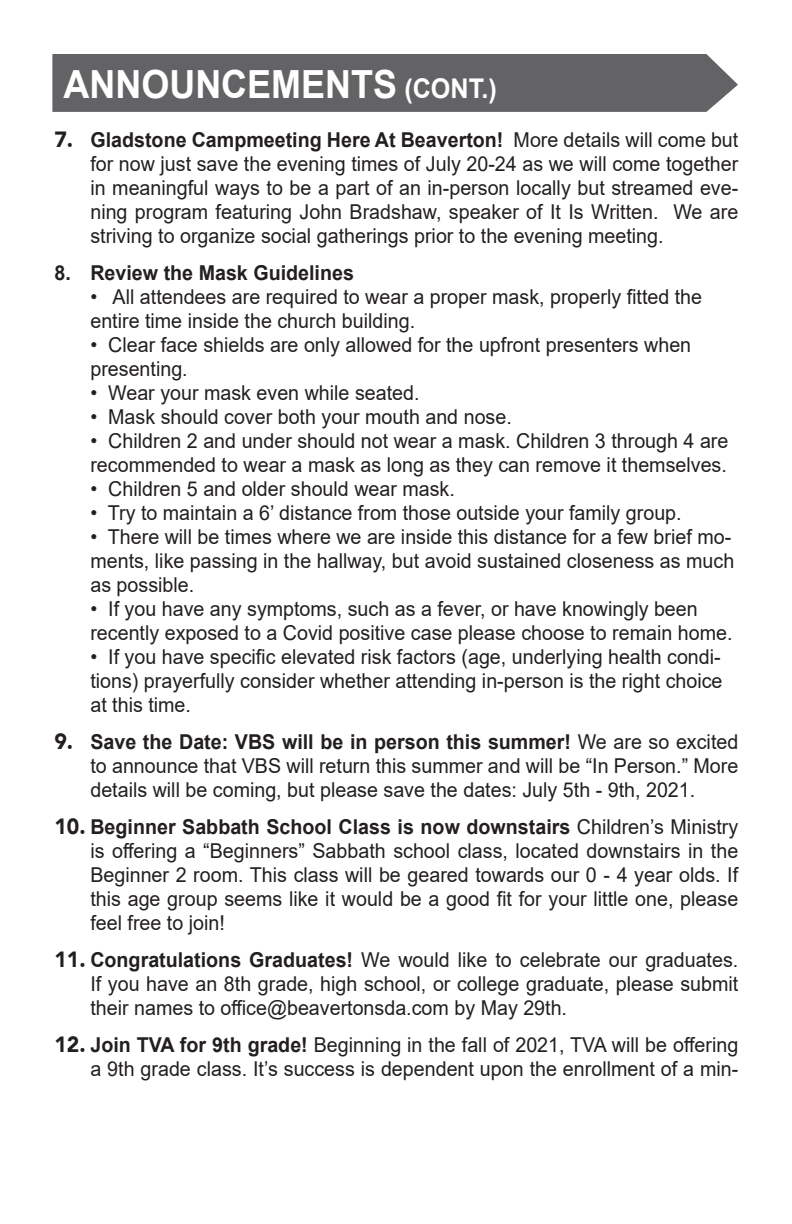
<style>
.page{position:relative;width:792px;height:1224px;background:#fff}
.page>*{position:absolute;margin:0;border:0;box-sizing:border-box;transform-origin:0 0}
.Paragraph_Style_5{font:700 38.8px "Arial";color:#fff;scale:.93 1}
.t1{font:20.4px/24px "Arial";color:#231f20;text-align:justify;scale:.96 1}
.t2{font:700 20.4px "Arial";color:#231f20;scale:.96 1}
.s1{font-size:27.2px}
.s2{font-family:"Avenir";font-weight:900;font-size:22px}
.s3{font-weight:700}
</style>
<div class="page">
<div style="left:52px;top:54px;width:686px;height:58px;background:#636366"></div>
<p class="Paragraph_Style_5" style="left:63px;top:57px;width:468px">ANNOUNCEMENTS <span class="s1">(CONT.)</span></p>
<p class="t1" style="left:90px;top:128px;width:676px;text-indent:-36px"><span class="s2">7.</span> <span class="s3">Gladstone Campmeeting Here At Beaverton!</span> More details will come but for now just save the evening times of July 20-24 as we will come together in meaningful ways to be a part of an in-person locally but streamed eve&shy;ning program featuring John Bradshaw, speaker of It Is Written. We are striving to organize social gatherings prior to the evening meeting.</p>
<p class="t2" style="left:54px;top:259px;width:314px">8. Review the Mask Guidelines</p>
<p class="t1" style="left:90px;top:285px;width:639px">• All attendees are required to wear a proper mask, properly fitted the entire time inside the church building.</p>
<p class="t1" style="left:90px;top:333px;width:627px">• Clear face shields are only allowed for the upfront presenters when presenting.</p>
<p class="t1" style="left:90px;top:381px;width:344px">• Wear your mask even while seated.</p>
<p class="t1" style="left:90px;top:405px;width:441px">• Mask should cover both your mouth and nose.</p>
<p class="t1" style="left:90px;top:429px;width:666px">• Children 2 and under should not wear a mask. Children 3 through 4 are recommended to wear a mask as long as they can remove it themselves.</p>
<p class="t1" style="left:90px;top:477px;width:381px">• Children 5 and older should wear mask.</p>
<p class="t1" style="left:90px;top:501px;width:617px">• Try to maintain a 6’ distance from those outside your family group.</p>
<p class="t1" style="left:90px;top:525px;width:672px;text-align:left">• There will be times where we are inside this distance for a few brief mo&shy;ments, like passing in the hallway, but avoid sustained closeness as much as possible.</p>
<p class="t1" style="left:90px;top:597px;width:670px">• If you have any symptoms, such as a fever, or have knowingly been recently exposed to a Covid positive case please choose to remain home.</p>
<p class="t1" style="left:90px;top:645px;width:660px">• If you have specific elevated risk factors (age, underlying health condi&shy;tions) prayerfully consider whether attending in-person is the right choice at this time.</p>
<p class="t1" style="left:90px;top:730px;width:676px;text-indent:-36px"><span class="s2">9.</span> <span class="s3">Save the Date: VBS will be in person this summer!</span> We are so excited to announce that VBS will return this summer and will be “In Person.” More details will be coming, but please save the dates: July 5th - 9th, 2021.</p>
<p class="t1" style="left:90px;top:815px;width:676px;text-indent:-36px"><span class="s2">10.</span> <span class="s3">Beginner Sabbath School Class is now downstairs</span> Children’s Ministry is offering a “Beginners” Sabbath school class, located downstairs in the Beginner 2 room. This class will be geared towards our 0 - 4 year olds. If this age group seems like it would be a good fit for your little one, please feel free to join!</p>
<p class="t1" style="left:90px;top:948px;width:676px;text-indent:-36px"><span class="s2">11.</span> <span class="s3">Congratulations Graduates!</span> We would like to celebrate our graduates.<br>If you have an 8th grade, high school, or college graduate, please submit their names to office@beavertonsda.com by May 29th.</p>
<p class="t1" style="left:54px;top:1033px;width:714px;text-align:right"><span class="s2">12.</span> <span class="s3">Join TVA for 9th grade!</span> Beginning in the fall of 2021, TVA will be offering a 9th grade class. It’s success is dependent upon the enrollment of a min-</p>
</div>
